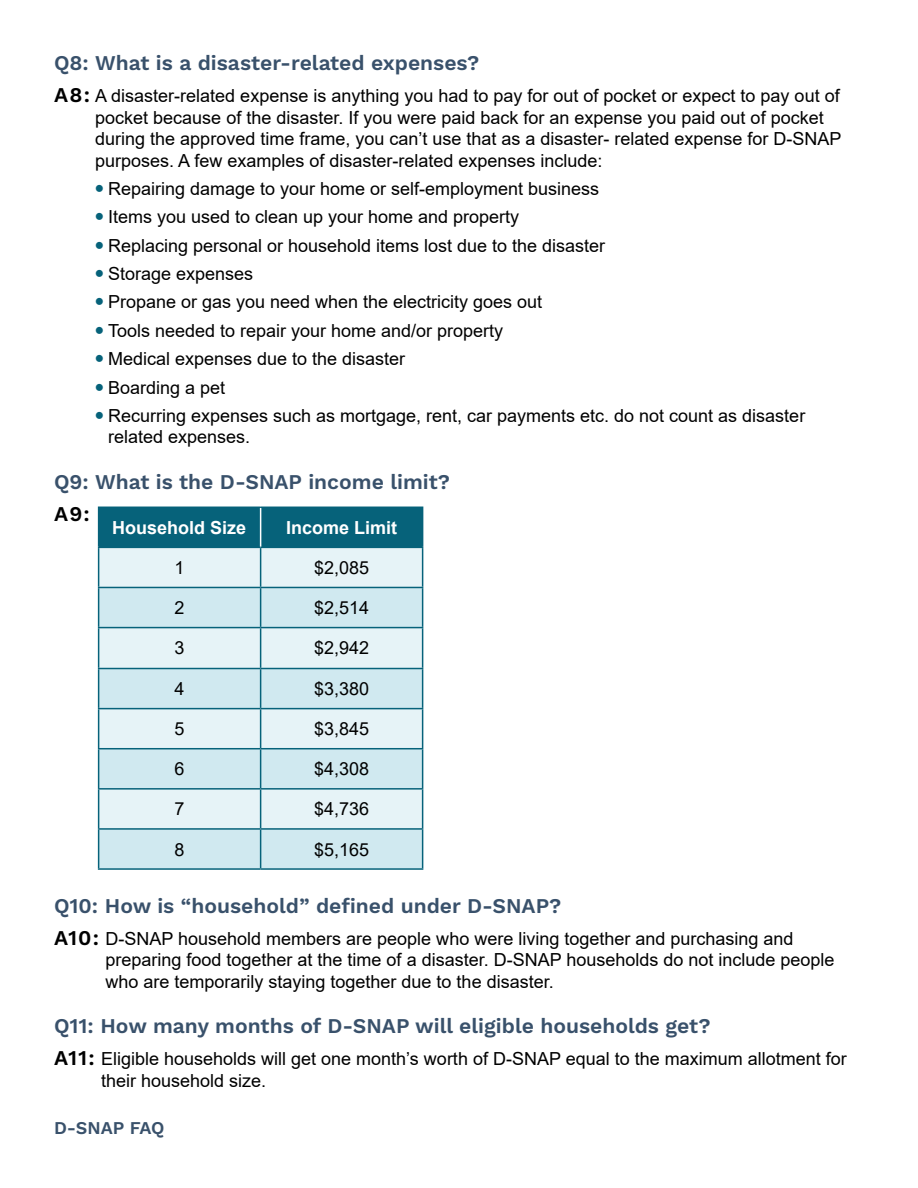
<style>
.page{position:relative;width:918px;height:1188px;background:#fff}
.page>*{position:absolute;margin:0;border:0;box-sizing:border-box;transform-origin:0 0}
.t1{font:600 21px "Work Sans";color:#39516b}
.t2{font:600 21px "Work Sans";color:#000}
.t3{font:18px/28.3px "Arial";color:#000}
.t4{font:700 18px "Arial";color:#fff}
.t5{font:600 18px "Work Sans";color:#39516b}
.s1{font-family:"Work Sans";font-weight:600;font-size:21px}
</style>
<div class="page">
<div style="left:99px;top:508px;width:323px;height:39px;background:#06627a"></div>
<div style="left:99px;top:548px;width:323px;height:39px;background:#e6f3f7"></div>
<svg style="left:99px;top:588px;width:323px;height:280px;fill:#d0e9f0"></svg>
<hr style="left:98px;top:507px;width:163px;height:1px;background:#06627a">
<hr style="left:98px;top:508px;width:1px;height:39px;background:#06627a">
<hr style="left:261px;top:507px;width:162px;height:1px;background:#06627a">
<hr style="left:422px;top:508px;width:1px;height:39px;background:#06627a">
<hr style="left:98px;top:547px;width:163px;height:1px;background:#06627a">
<hr style="left:98px;top:548px;width:1px;height:39px;background:#06627a">
<hr style="left:261px;top:547px;width:162px;height:1px;background:#06627a">
<hr style="left:260px;top:548px;width:1px;height:39px;background:#06627a">
<hr style="left:422px;top:548px;width:1px;height:39px;background:#06627a">
<hr style="left:98px;top:587px;width:163px;height:1px;background:#06627a">
<hr style="left:98px;top:588px;width:1px;height:39px;background:#06627a">
<hr style="left:261px;top:587px;width:162px;height:1px;background:#06627a">
<hr style="left:260px;top:588px;width:1px;height:39px;background:#06627a">
<hr style="left:422px;top:588px;width:1px;height:39px;background:#06627a">
<hr style="left:98px;top:627px;width:163px;height:1px;background:#06627a">
<hr style="left:98px;top:628px;width:1px;height:40px;background:#06627a">
<hr style="left:261px;top:627px;width:162px;height:1px;background:#06627a">
<hr style="left:260px;top:628px;width:1px;height:40px;background:#06627a">
<hr style="left:422px;top:628px;width:1px;height:40px;background:#06627a">
<hr style="left:98px;top:668px;width:163px;height:1px;background:#06627a">
<hr style="left:98px;top:669px;width:1px;height:39px;background:#06627a">
<hr style="left:261px;top:668px;width:162px;height:1px;background:#06627a">
<hr style="left:260px;top:669px;width:1px;height:39px;background:#06627a">
<hr style="left:422px;top:669px;width:1px;height:39px;background:#06627a">
<hr style="left:98px;top:708px;width:163px;height:1px;background:#06627a">
<hr style="left:98px;top:709px;width:1px;height:39px;background:#06627a">
<hr style="left:261px;top:708px;width:162px;height:1px;background:#06627a">
<hr style="left:260px;top:709px;width:1px;height:39px;background:#06627a">
<hr style="left:422px;top:709px;width:1px;height:39px;background:#06627a">
<hr style="left:98px;top:748px;width:163px;height:1px;background:#06627a">
<hr style="left:98px;top:749px;width:1px;height:39px;background:#06627a">
<hr style="left:261px;top:748px;width:162px;height:1px;background:#06627a">
<hr style="left:260px;top:749px;width:1px;height:39px;background:#06627a">
<hr style="left:422px;top:749px;width:1px;height:39px;background:#06627a">
<hr style="left:98px;top:788px;width:163px;height:2px;background:#06627a">
<hr style="left:98px;top:790px;width:1px;height:38px;background:#06627a">
<hr style="left:261px;top:788px;width:162px;height:2px;background:#06627a">
<hr style="left:260px;top:790px;width:1px;height:38px;background:#06627a">
<hr style="left:422px;top:790px;width:1px;height:38px;background:#06627a">
<hr style="left:98px;top:828px;width:163px;height:2px;background:#06627a">
<hr style="left:98px;top:830px;width:1px;height:38px;background:#06627a">
<hr style="left:261px;top:828px;width:162px;height:2px;background:#06627a">
<hr style="left:260px;top:830px;width:1px;height:38px;background:#06627a">
<hr style="left:422px;top:830px;width:1px;height:38px;background:#06627a">
<hr style="left:98px;top:868px;width:163px;height:2px;background:#06627a">
<hr style="left:261px;top:868px;width:162px;height:2px;background:#06627a">
<hr style="left:260px;top:508px;width:1px;height:39px;background:#fff">
<p class="t1" style="left:54px;top:51px;width:427px">Q8: What is a disaster-related expenses?</p>
<p class="t3" style="left:95px;top:85px;width:748px;line-height:21.6px;text-indent:-41px"><span class="s1">A8:</span> A disaster-related expense is anything you had to pay for out of pocket or expect to pay out of pocket because of the disaster. If you were paid back for an expense you paid out of pocket during the approved time frame, you can’t use that as a disaster- related expense for D-SNAP purposes. A few examples of disaster-related expenses include:</p>
<p class="t3" style="left:108px;top:174px;width:699px">Repairing damage to your home or self-employment business<br>Items you used to clean up your home and property<br>Replacing personal or household items lost due to the disaster<br>Storage expenses<br>Propane or gas you need when the electricity goes out<br>Tools needed to repair your home and/or property<br>Medical expenses due to the disaster<br>Boarding a pet<br>Recurring expenses such as mortgage, rent, car payments etc. do not count as disaster</p>
<p class="t3" style="left:108px;top:423px;width:144px">related expenses.</p>
<p class="t1" style="left:54px;top:470px;width:398px">Q9: What is the D-SNAP income limit?</p>
<p class="t2" style="left:54px;top:501px;width:37px">A9:</p>
<p class="t4" style="left:112px;top:515px;width:136px">Household Size</p>
<p class="t4" style="left:286px;top:515px;width:113px">Income Limit</p>
<p class="t3" style="left:175px;top:553px;width:12px">1</p>
<p class="t3" style="left:314px;top:553px;width:57px">$2,085</p>
<p class="t3" style="left:175px;top:593px;width:12px">2</p>
<p class="t3" style="left:314px;top:593px;width:57px">$2,514</p>
<p class="t3" style="left:175px;top:634px;width:12px">3</p>
<p class="t3" style="left:314px;top:634px;width:57px">$2,942</p>
<p class="t3" style="left:175px;top:675px;width:12px">4</p>
<p class="t3" style="left:314px;top:675px;width:57px">$3,380</p>
<p class="t3" style="left:175px;top:715px;width:12px">5</p>
<p class="t3" style="left:314px;top:715px;width:57px">$3,845</p>
<p class="t3" style="left:175px;top:755px;width:12px">6</p>
<p class="t3" style="left:314px;top:755px;width:57px">$4,308</p>
<p class="t3" style="left:175px;top:795px;width:12px">7</p>
<p class="t3" style="left:314px;top:795px;width:57px">$4,736</p>
<p class="t3" style="left:175px;top:835px;width:12px">8</p>
<p class="t3" style="left:314px;top:835px;width:57px">$5,165</p>
<p class="t1" style="left:54px;top:893px;width:509px">Q10: How is “household” defined under D-SNAP?</p>
<p class="t3" style="left:105px;top:927px;width:731px;line-height:21.6px;text-indent:-51px"><span class="s1">A10:</span> D-SNAP household members are people who were living together and purchasing and preparing food together at the time of a disaster. D-SNAP households do not include people who are temporarily staying together due to the disaster.</p>
<p class="t1" style="left:54px;top:1014px;width:658px">Q11: How many months of D-SNAP will eligible households get?</p>
<p class="t3" style="left:101px;top:1048px;width:747px;line-height:21.6px;text-indent:-47px"><span class="s1">A11:</span> Eligible households will get one month’s worth of D-SNAP equal to the maximum allotment for their household size.</p>
<p class="t5" style="left:54px;top:1117px;width:112px">D-SNAP FAQ</p>
</div>
